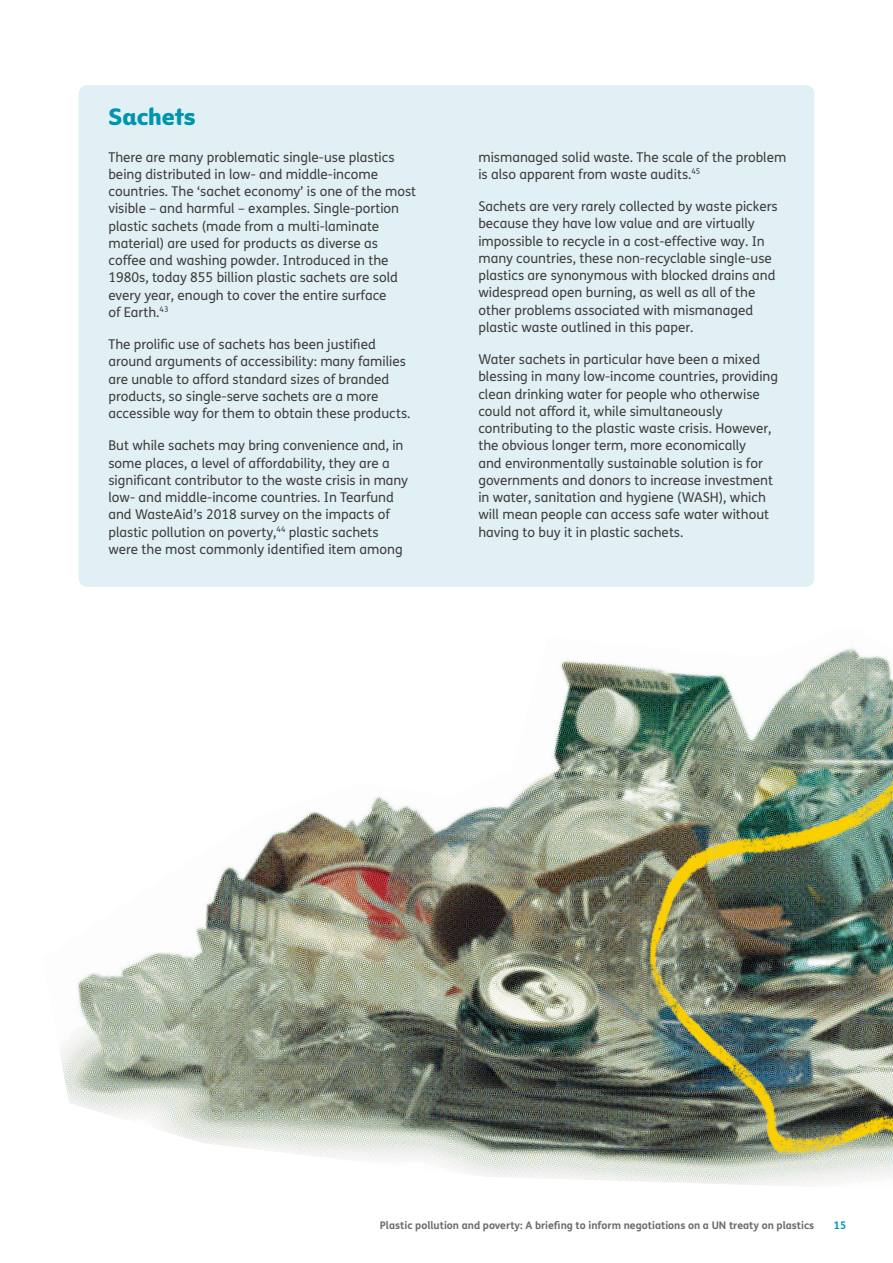
<style>
.page{position:relative;width:893px;height:1263px;background:#fff}
.page>*{position:absolute;margin:0;border:0;box-sizing:border-box;transform-origin:0 0}
.t1{font:22.5px "Tearfund Sans";color:#0095ae}
.t2{font:13.5px/17.2px "FS Me";color:#3e3e3f}
.t3{font:700 10.5px "FS Me";color:#6c6d70}
.t4{font:700 10.5px "FS Me";color:#0095ae}
</style>
<div class="page">
<div style="left:79px;top:85px;width:735px;height:502px;background:#e1f0f4;border-radius:9px"></div>
<img style="left:60px;top:648px;width:833px;height:531px">
<img style="left:580px;top:699px;width:313px;height:487px">
<h1 class="t1" style="left:108px;top:97px;width:89px">Sachets</h1>
<p class="t2" style="left:108px;top:148px;width:309px">There are many problematic single-use plastics being distributed in low- and middle-income countries. The ‘sachet economy’ is one of the most visible – and harmful – examples. Single-portion plastic sachets (made from a multi-laminate material) are used for products as diverse as coffee and washing powder. Introduced in the 1980s, today 855 billion plastic sachets are sold every year, enough to cover the entire surface<br>of Earth.<sup>43</sup></p>
<p class="t2" style="left:108px;top:335px;width:304px">The prolific use of sachets has been justified around arguments of accessibility: many families are unable to afford standard sizes of branded products, so single-serve sachets are a more accessible way for them to obtain these products.</p>
<p class="t2" style="left:108px;top:437px;width:301px">But while sachets may bring convenience and, in some places, a level of affordability, they are a significant contributor to the waste crisis in many low- and middle-income countries. In Tearfund and WasteAid’s 2018 survey on the impacts of plastic pollution on poverty,<sup>44</sup> plastic sachets were the most commonly identified item among</p>
<p class="t2" style="left:478px;top:148px;width:309px">mismanaged solid waste. The scale of the problem is also apparent from waste audits.<sup>45</sup></p>
<p class="t2" style="left:478px;top:197px;width:301px">Sachets are very rarely collected by waste pickers because they have low value and are virtually impossible to recycle in a cost-effective way. In many countries, these non-recyclable single-use plastics are synonymous with blocked drains and widespread open burning, as well as all of the other problems associated with mismanaged plastic waste outlined in this paper.</p>
<p class="t2" style="left:478px;top:350px;width:301px">Water sachets in particular have been a mixed blessing in many low-income countries, providing clean drinking water for people who otherwise could not afford it, while simultaneously contributing to the plastic waste crisis. However, the obvious longer term, more economically<br>and environmentally sustainable solution is for governments and donors to increase investment in water, sanitation and hygiene (WASH), which will mean people can access safe water without having to buy it in plastic sachets.</p>
<p class="t3" style="left:380px;top:1217px;width:436px">Plastic pollution and poverty: A briefing to inform negotiations on a UN treaty on plastics</p>
<p class="t4" style="left:834px;top:1217px;width:14px">15</p>
</div>
